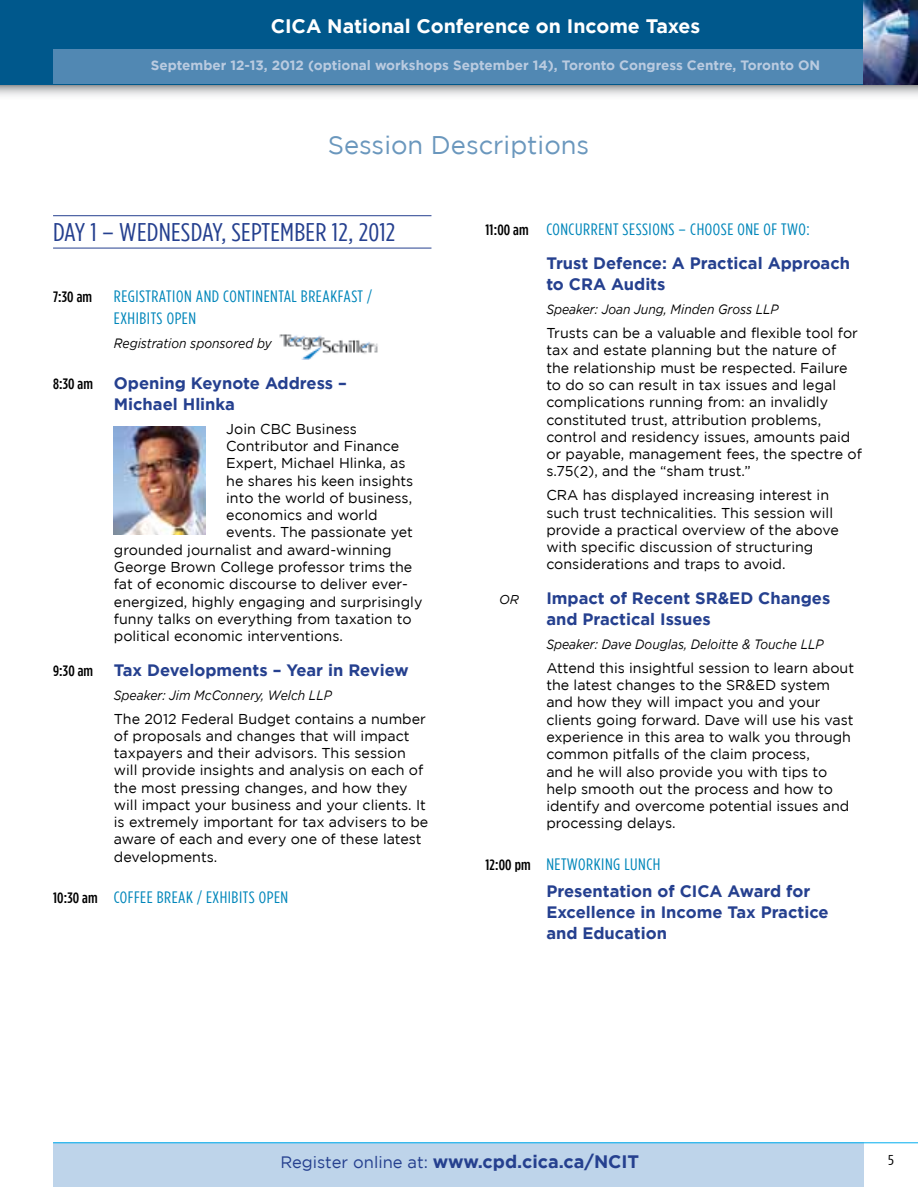
<style>
.page{position:relative;width:918px;height:1187px;background:#fff}
.page>*{position:absolute;margin:0;border:0;box-sizing:border-box;transform-origin:0 0}
.t1{font:25.5px "Gotham Condensed";letter-spacing:.01em;color:#25408f;scale:1.13 1}
.t2{font:25.5px "Gotham";color:#6a97bd}
.t3{font:700 19.5px "Gotham";color:#fff}
.t4{font:700 18px "Gotham";color:#25408f}
.t5{font:700 16.5px/21px "Gotham";color:#25408f}
.t6{font:16.5px/21px "Gotham Condensed";letter-spacing:.03em;color:#0086ba;scale:1.1 1}
.t7{font:500 15px "Gotham Condensed";letter-spacing:.01em;color:#000;scale:1.1 1}
.t8{font:14.25px/17.2px "Gotham";color:#000}
.t9{font:14.25px "Gotham Condensed";color:#000;scale:1.25 1}
.t10{font:italic 13.5px "Gotham";color:#000;scale:.9 1}
.t11{font:700 13.5px "Gotham";color:#bacbe0}
.t12{font:italic 12.75px "Gotham";color:#000}
.s1{font-weight:500;font-size:15px;color:#000}
.s2{font-weight:400;font-size:16.5px}
</style>
<div class="page">
<svg style="left:0;top:84px;width:917px;height:12px;background:#bbc3c9"></svg>
<div style="left:0;top:0;width:917px;height:84px;background:#00588c"></div>
<div style="left:53px;top:50px;width:810px;height:34px;background:#5188b3"></div>
<img style="left:863px;top:0;width:54px;height:84px">
<div style="left:53px;top:1142px;width:810px;height:44px;background:#bed4ea"></div>
<hr style="left:53px;top:1142px;width:864px;height:1px;background:#00aeef">
<hr style="left:53px;top:215px;width:378px;height:1px;background:#25408f">
<hr style="left:53px;top:248px;width:378px;height:1px;background:#25408f">
<img style="left:279px;top:334px;width:99px;height:25px">
<img style="left:113px;top:426px;width:93px;height:108px">
<h2 class="t3" style="left:270px;top:15px;width:431px">CICA National Conference on Income Taxes</h2>
<p class="t11" style="left:151px;top:57px;width:670px">September 12-13, 2012 (optional workshops September 14), Toronto Congress Centre, Toronto ON</p>
<h1 class="t2" style="left:327px;top:130px;width:263px">Session Descriptions</h1>
<h1 class="t1" style="left:53px;top:218px;width:85px">DAY 1 – WEDNESDAY</h1>
<h1 class="t1" style="left:221px;top:218px;width:155px">, SEPTEMBER 12, 2012</h1>
<p class="t7" style="left:53px;top:289px;width:37px">7:30 am</p>
<p class="t6" style="left:114px;top:286px;width:236px">REGISTRATION AND CONTINENTAL BREAKFAST /<br>EXHIBITS OPEN</p>
<p class="t10" style="left:114px;top:335px;width:177px">Registration sponsored by</p>
<p class="t7" style="left:53px;top:375px;width:38px">8:30 am</p>
<p class="t5" style="left:114px;top:372px;width:234px">Opening Keynote Address –<br>Michael Hlinka</p>
<p class="t8" style="left:226px;top:420px;width:132px">Join CBC Business</p>
<p class="t8" style="left:226px;top:437px;width:174px">Contributor and Finance</p>
<p class="t8" style="left:226px;top:454px;width:181px">Expert, Michael Hlinka, as</p>
<p class="t8" style="left:226px;top:471px;width:188px">he shares his keen insights</p>
<p class="t8" style="left:226px;top:489px;width:187px">into the world of business,</p>
<p class="t8" style="left:226px;top:506px;width:153px">economics and world</p>
<p class="t8" style="left:226px;top:523px;width:188px">events. The passionate yet</p>
<p class="t8" style="left:114px;top:540px;width:279px">grounded journalist and award-winning</p>
<p class="t8" style="left:114px;top:558px;width:300px">George Brown College professor trims the</p>
<p class="t8" style="left:114px;top:575px;width:295px">fat of economic discourse to deliver ever-</p>
<p class="t8" style="left:114px;top:592px;width:310px">energized, highly engaging and surprisingly</p>
<p class="t8" style="left:114px;top:609px;width:299px">funny talks on everything from taxation to</p>
<p class="t8" style="left:114px;top:627px;width:230px">political economic interventions.</p>
<p class="t7" style="left:53px;top:661px;width:38px">9:30 am</p>
<p class="t5" style="left:114px;top:658px;width:296px">Tax Developments – Year in Review</p>
<p class="t10" style="left:114px;top:687px;width:243px">Speaker: Jim McConnery, Welch LLP</p>
<p class="t8" style="left:114px;top:709px;width:316px">The 2012 Federal Budget contains a number of proposals and changes that will impact taxpayers and their advisors. This session will provide insights and analysis on each of the most pressing changes, and how they will impact your business and your clients. It is extremely important for tax advisers to be aware of each and every one of these latest developments.</p>
<p class="t6" style="left:53px;top:886px;width:215px"><span class="s1">10:30 am</span> COFFEE BREAK / EXHIBITS OPEN</p>
<p class="t6" style="left:485px;top:218px;width:296px"><span class="s1">11:00 am</span> CONCURRENT SESSIONS – CHOOSE ONE OF TWO:</p>
<p class="t5" style="left:546px;top:252px;width:305px">Trust Defence: A Practical Approach to CRA Audits</p>
<p class="t10" style="left:546px;top:302px;width:259px">Speaker: Joan Jung, Minden Gross LLP</p>
<p class="t8" style="left:546px;top:324px;width:317px">Trusts can be a valuable and flexible tool for tax and estate planning but the nature of the relationship must be respected. Failure to do so can result in tax issues and legal complications running from: an invalidly constituted trust, attribution problems, control and residency issues, amounts paid or payable, management fees, the spectre of s.75(2), and the “sham trust.”</p>
<p class="t8" style="left:546px;top:486px;width:294px">CRA has displayed increasing interest in such trust technicalities. This session will provide a practical overview of the above with specific discussion of structuring considerations and traps to avoid.</p>
<p class="t12" style="left:499px;top:592px;width:11px">OR</p>
<p class="t5" style="left:546px;top:587px;width:285px">Impact of Recent SR&amp;ED Changes and Practical Issues</p>
<p class="t10" style="left:546px;top:636px;width:309px">Speaker: Dave Douglas, Deloitte &amp; Touche LLP</p>
<p class="t8" style="left:546px;top:659px;width:309px">Attend this insightful session to learn about the latest changes to the SR&amp;ED system and how they will impact you and your clients going forward. Dave will use his vast experience in this area to walk you through common pitfalls of the claim process,<br>and he will also provide you with tips to help smooth out the process and how to identify and overcome potential issues and processing delays.</p>
<p class="t6" style="left:485px;top:852px;width:160px"><span class="s1">12:00 pm</span> NETWORKING LUNCH</p>
<p class="t5" style="left:546px;top:880px;width:284px">Presentation of CICA Award for<br>Excellence in Income Tax Practice and Education</p>
<p class="t4" style="left:280px;top:1150px;width:360px"><span class="s2">Register online at:</span> www.cpd.cica.ca/NCIT</p>
<p class="t9" style="left:887px;top:1151px;width:6px">5</p>
</div>
